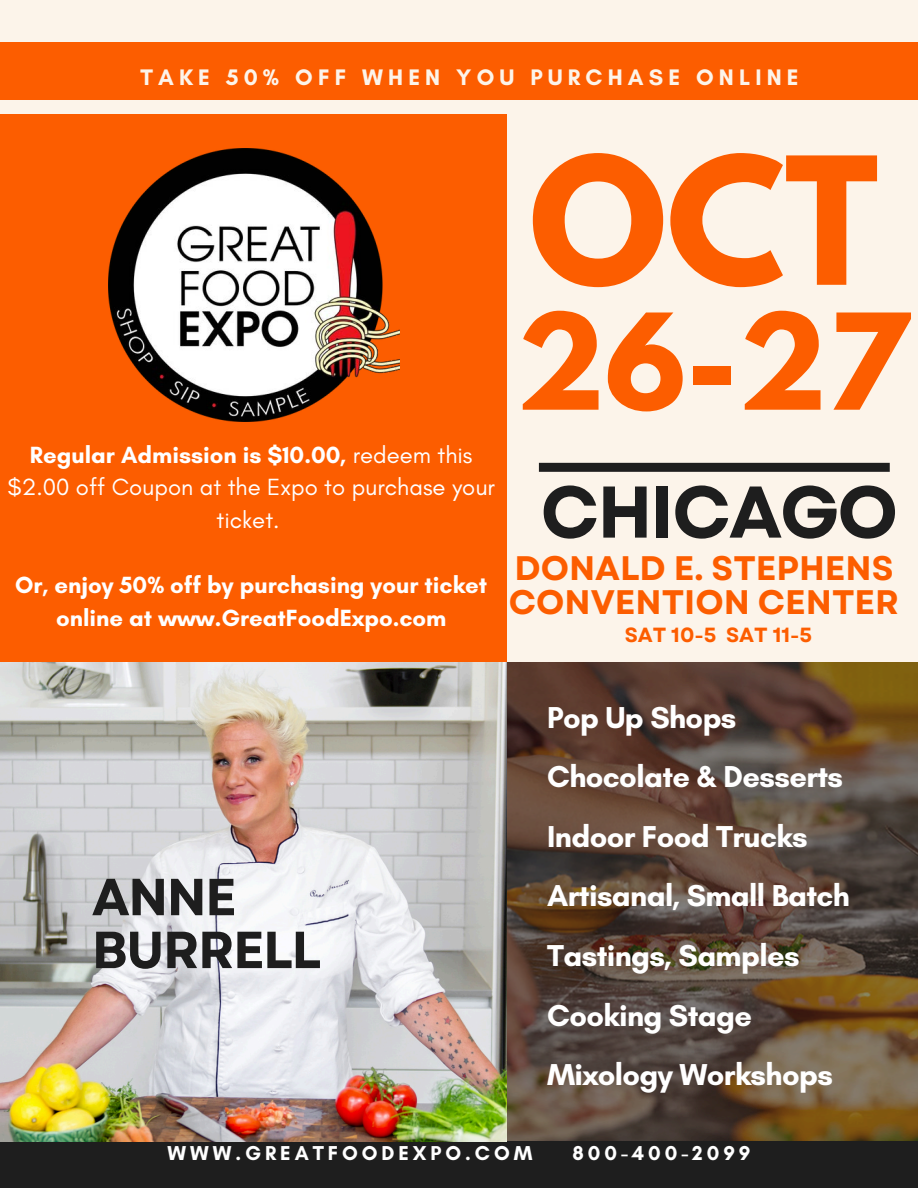
<style>
.page{position:relative;width:918px;height:1188px;background:#fcf4ea}
.page>*{position:absolute;margin:0;border:0;box-sizing:border-box;transform-origin:0 0}
.t1{font:700 156.75px "League Spartan";color:#fc5d00}
.t2{font:700 117.9px "League Spartan";color:#fc5d00}
.t3{font:700 73.05px "Garet";letter-spacing:-.03em;color:#1e1e1e}
.t4{font:700 52.05px/52.8px "Garet";letter-spacing:-.03em;color:#1e1e1e}
.t5{font:700 34.05px/33.8px "Garet";color:#fc5d00}
.t6{font:700 30.75px/59.7px "Glacial Indifference";letter-spacing:-.02em;color:#fff}
.t7{font:23.85px/32.7px "Glacial Indifference";color:#fff;text-align:center}
.t8{font:700 23.85px/32.7px "Glacial Indifference";color:#fff;text-align:center}
.t9{font:700 22.95px "Glacial Indifference";letter-spacing:.225em;color:#fcf4ea}
.t10{font:700 20.55px "Glacial Indifference";letter-spacing:.19em;color:#fff}
.t11{font:700 20.55px "Garet";color:#fc5d00}
.s1{font-weight:700}
</style>
<div class="page">
<div style="left:0;top:114px;width:506px;height:548px;background:#fc5d00"></div>
<div style="left:0;top:42px;width:918px;height:58px;background:#fc5d00"></div>
<img style="left:0;top:662px;width:506px;height:479px">
<div style="left:539px;top:463px;width:351px;height:9px;background:#1e1e1e"></div>
<img style="left:108px;top:148px;width:291px;height:274px">
<svg style="left:506px;top:662px;width:412px;height:479px;background:#5e4938"></svg>
<div style="left:0;top:1141px;width:918px;height:47px;background:#1e1e1e"></div>
<h1 class="t9" style="left:140px;top:63px;width:660px">TAKE 50% OFF WHEN YOU PURCHASE ONLINE</h1>
<h3 class="t7" style="left:8px;top:438px;width:489px"><span class="s1">Regular Admission is $10.00,</span> redeem this $2.00 off Coupon at the Expo to purchase your ticket.</h3>
<h5 class="t8" style="left:15px;top:569px;width:474px">Or, enjoy 50% off by purchasing your ticket online at www.GreatFoodExpo.com</h5>
<p class="t1" style="left:529px;top:144px;width:351px">OCT</p>
<p class="t2" style="left:516px;top:304px;width:393px">26-27</p>
<h4 class="t3" style="left:541px;top:459px;width:359px">CHICAGO</h4>
<p class="t5" style="left:509px;top:552px;width:392px">DONALD E. STEPHENS<br>CONVENTION CENTER</p>
<h6 class="t11" style="left:625px;top:620px;width:189px">SAT 10-5 SAT 11-5</h6>
<p class="t4" style="left:92px;top:871px;width:231px">ANNE<br>BURRELL</p>
<h2 class="t6" style="left:547px;top:687px;width:304px">Pop Up Shops<br>Chocolate &amp; Desserts<br>Indoor Food Trucks<br>Artisanal, Small Batch<br>Tastings, Samples<br>Cooking Stage<br>Mixology Workshops</h2>
<p class="t10" style="left:167px;top:1140px;width:367px">WWW.GREATFOODEXPO.COM</p>
<p class="t10" style="left:573px;top:1140px;width:179px">800-400-2099</p>
</div>
